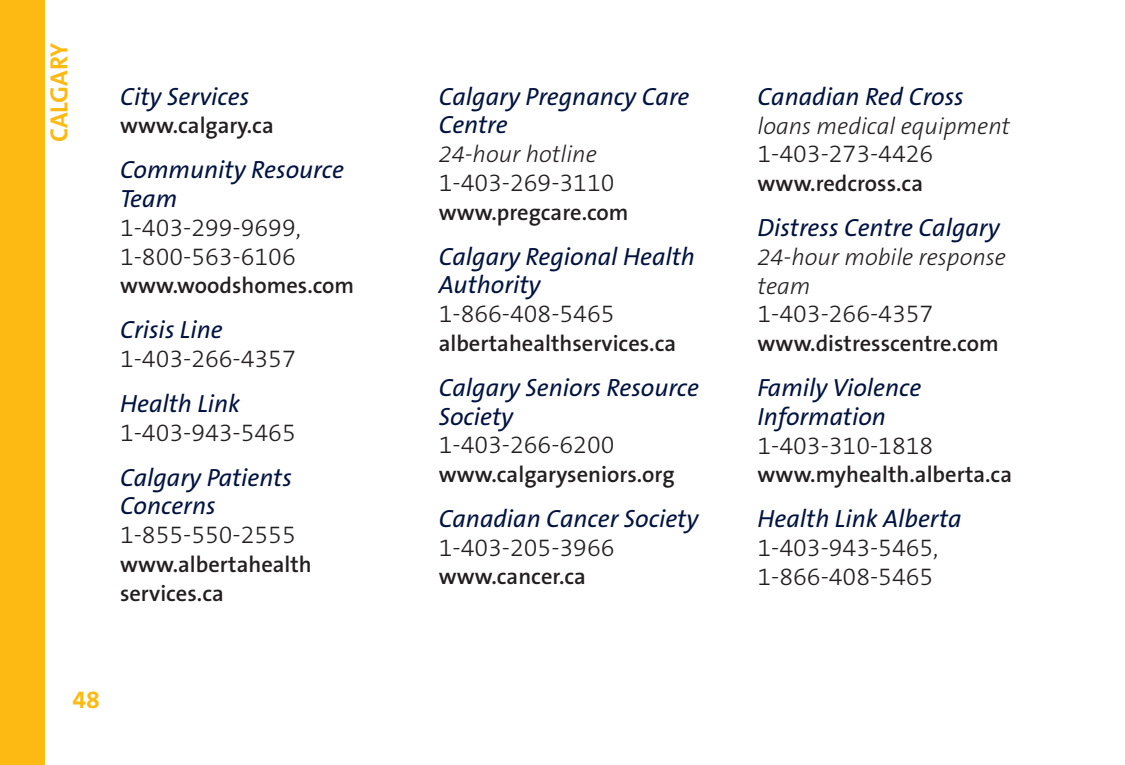
<style>
.page{position:relative;width:1125px;height:765px;background:#fff}
.page>*{position:absolute;margin:0;border:0;box-sizing:border-box;transform-origin:0 0}
.t1{font:italic 25px/28.8px "The Sans B5 Plain";color:#001340}
.t2{font:300 25px/28.8px "The Sans B3";color:#231f20}
.t3{font:700 25px "The Sans B7";letter-spacing:-.005em;color:#fcba13}
.t4{font:italic 300 23.75px/28.8px "The Sans B3";color:#231f20}
.t5{font:600 22.5px/28.8px "The Sans B6";color:#231f20}
</style>
<div class="page">
<div style="left:0;top:0;width:45px;height:765px;background:#fcba13"></div>
<p class="t3" style="left:46px;top:142px;width:101px;rotate:-90deg">CALGARY</p>
<p class="t1" style="left:120px;top:83px;width:131px">City Services</p>
<p class="t5" style="left:120px;top:113px;width:155px">www.calgary.ca</p>
<p class="t1" style="left:120px;top:157px;width:225px">Community Resource<br>Team</p>
<p class="t2" style="left:120px;top:215px;width:182px">1-403-299-9699,<br>1-800-563-6106</p>
<p class="t5" style="left:120px;top:273px;width:236px">www.woodshomes.com</p>
<p class="t1" style="left:120px;top:317px;width:104px">Crisis Line</p>
<p class="t2" style="left:120px;top:346px;width:177px">1-403-266-4357</p>
<p class="t1" style="left:120px;top:391px;width:122px">Health Link</p>
<p class="t2" style="left:120px;top:419px;width:177px">1-403-943-5465</p>
<p class="t1" style="left:120px;top:464px;width:173px">Calgary Patients<br>Concerns</p>
<p class="t2" style="left:120px;top:522px;width:177px">1-855-550-2555</p>
<p class="t5" style="left:120px;top:551px;width:193px">www.albertahealth services.ca</p>
<p class="t3" style="left:72px;top:686px;width:29px">48</p>
<p class="t1" style="left:439px;top:83px;width:252px">Calgary Pregnancy Care<br>Centre</p>
<p class="t4" style="left:439px;top:141px;width:160px">24-hour hotline</p>
<p class="t2" style="left:439px;top:170px;width:177px">1-403-269-3110</p>
<p class="t5" style="left:439px;top:199px;width:191px">www.pregcare.com</p>
<p class="t1" style="left:439px;top:243px;width:258px">Calgary Regional Health<br>Authority</p>
<p class="t2" style="left:439px;top:301px;width:177px">1-866-408-5465</p>
<p class="t5" style="left:439px;top:330px;width:239px">albertahealthservices.ca</p>
<p class="t1" style="left:439px;top:374px;width:262px">Calgary Seniors Resource<br>Society</p>
<p class="t2" style="left:439px;top:432px;width:177px">1-403-266-6200</p>
<p class="t5" style="left:439px;top:461px;width:237px">www.calgaryseniors.org</p>
<p class="t1" style="left:439px;top:506px;width:261px">Canadian Cancer Society</p>
<p class="t2" style="left:439px;top:534px;width:177px">1-403-205-3966</p>
<p class="t5" style="left:439px;top:564px;width:149px">www.cancer.ca</p>
<p class="t1" style="left:758px;top:84px;width:208px">Canadian Red Cross</p>
<p class="t4" style="left:758px;top:113px;width:254px">loans medical equipment</p>
<p class="t2" style="left:758px;top:141px;width:177px">1-403-273-4426</p>
<p class="t5" style="left:758px;top:170px;width:167px">www.redcross.ca</p>
<p class="t1" style="left:758px;top:215px;width:244px">Distress Centre Calgary</p>
<p class="t4" style="left:758px;top:244px;width:250px">24-hour mobile response team</p>
<p class="t2" style="left:758px;top:301px;width:177px">1-403-266-4357</p>
<p class="t5" style="left:758px;top:330px;width:243px">www.distresscentre.com</p>
<p class="t1" style="left:758px;top:375px;width:165px">Family Violence<br>Information</p>
<p class="t2" style="left:758px;top:432px;width:177px">1-403-310-1818</p>
<p class="t5" style="left:758px;top:462px;width:256px">www.myhealth.alberta.ca</p>
<p class="t1" style="left:758px;top:506px;width:206px">Health Link Alberta</p>
<p class="t2" style="left:758px;top:535px;width:182px">1-403-943-5465,<br>1-866-408-5465</p>
</div>
